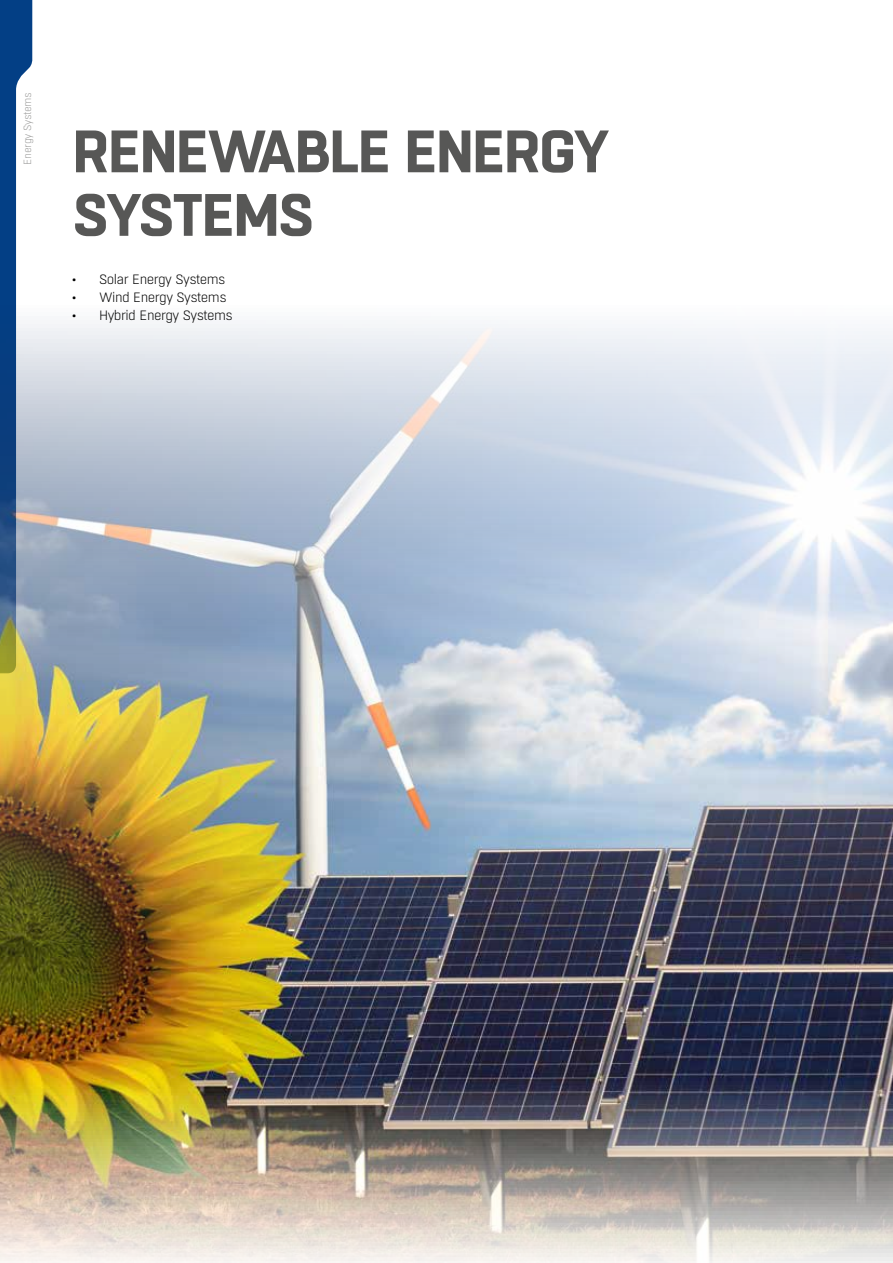
<style>
.page{position:relative;width:893px;height:1263px;background:#fff}
.page>*{position:absolute;margin:0;border:0;box-sizing:border-box;transform-origin:0 0}
.t1{font:700 59.55px/63.6px "Boxed";letter-spacing:-.03em;color:#575756}
.t2{font:300 13.5px "Boxed";letter-spacing:-.04em;color:#000}
.t3{font:300 10.5px "Boxed";letter-spacing:-.04em;color:#9d9d9c}
</style>
<div class="page">
<svg style="left:0;top:0;width:32px;height:300px"></svg>
<img style="left:0;top:300px;width:893px;height:963px">
<p class="t3" style="left:21px;top:165px;width:74px;rotate:-90deg">Energy Systems</p>
<h1 class="t1" style="left:72px;top:122px;width:539px">RENEWABLE ENERGY<br>SYSTEMS</h1>
<p class="t2" style="left:72px;top:271px;width:155px">• Solar Energy Systems</p>
<p class="t2" style="left:72px;top:289px;width:156px">• Wind Energy Systems</p>
<p class="t2" style="left:72px;top:307px;width:162px">• Hybrid Energy Systems</p>
</div>
